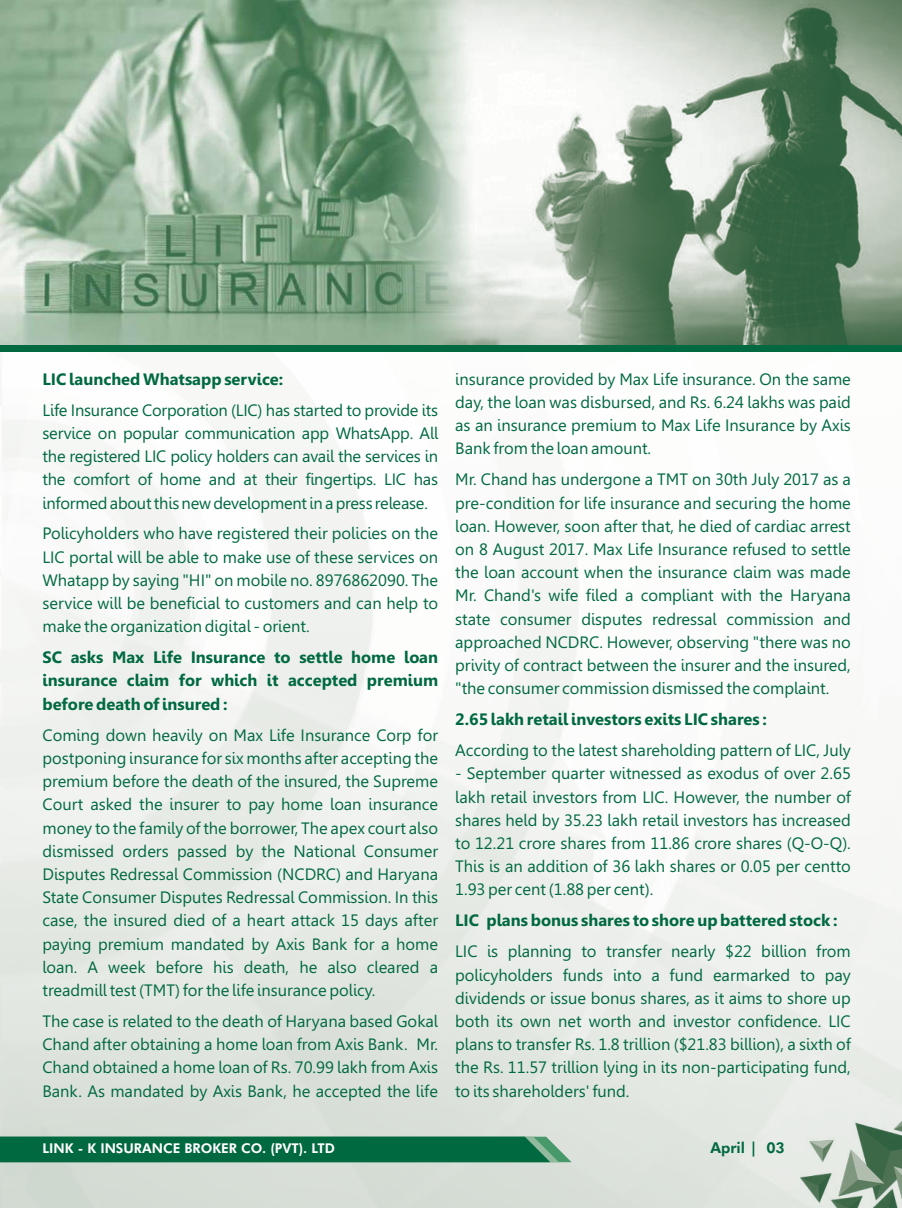
<style>
.page{position:relative;width:902px;height:1208px;background:#fff}
.page>*{position:absolute;margin:0;border:0;box-sizing:border-box;transform-origin:0 0}
.t1{font:16.5px/23.2px "Gisha";color:#006940;text-align:justify}
.t2{font:700 16.5px/23.2px "Gisha";color:#006940;text-align:justify}
.t3{font:800 15px "Futura BT";color:#006940}
.t4{font:800 13.5px "Futura BT";color:#fff}
</style>
<div class="page">
<img style="left:0;top:351px;width:901px;height:857px">
<img style="left:800px;top:1108px;width:101px;height:100px">
<img style="left:500px;top:0;width:401px;height:345px">
<img style="left:0;top:0;width:500px;height:345px">
<svg style="left:0;top:1136px;width:571px;height:26px;background:#0c7048"></svg>
<div style="left:0;top:345px;width:901px;height:6px;background:#006940"></div>
<p class="t2" style="left:43px;top:369px;width:242px">LIC launched Whatsapp service:</p>
<p class="t1" style="left:42px;top:400px;width:397px">Life Insurance Corporation (LIC) has started to provide its service on popular communication app WhatsApp. All the registered LIC policy holders can avail the services in the comfort of home and at their fingertips. LIC has informedaboutthisnewdevelopmentinapress release.</p>
<p class="t1" style="left:42px;top:523px;width:397px">Policyholders who have registered their policies on the LIC portal will be able to make use of these services on Whatapp by saying "HI" on mobile no. 8976862090. The service will be beneficial to customers and can help to make the organization digital - orient.</p>
<p class="t2" style="left:42px;top:647px;width:397px">SC asks Max Life Insurance to settle home loan insurance claim for which it accepted premium before death of insured :</p>
<p class="t1" style="left:42px;top:725px;width:397px">Coming down heavily on Max Life Insurance Corp for postponing insurance for six months after accepting the premium before the death of the insured, the Supreme Court asked the insurer to pay home loan insurance money to the family of the borrower, The apex court also dismissed orders passed by the National Consumer Disputes Redressal Commission (NCDRC) and Haryana State Consumer Disputes Redressal Commission. In this case, the insured died of a heart attack 15 days after paying premium mandated by Axis Bank for a home loan. A week before his death, he also cleared a treadmill test (TMT) for the life insurance policy.</p>
<p class="t1" style="left:42px;top:1011px;width:397px">The case is related to the death of Haryana based Gokal Chand after obtaining a home loan from Axis Bank. Mr.<br>Chand obtained a home loan of Rs. 70.99 lakh from Axis Bank. As mandated by Axis Bank, he accepted the life</p>
<p class="t1" style="left:455px;top:369px;width:397px">insurance provided by Max Life insurance. On the same day, the loan was disbursed, and Rs. 6.24 lakhs was paid as an insurance premium to Max Life Insurance by Axis Bank from the loan amount.</p>
<p class="t1" style="left:455px;top:469px;width:397px">Mr. Chand has undergone a TMT on 30th July 2017 as a pre-condition for life insurance and securing the home loan. However, soon after that, he died of cardiac arrest on 8 August 2017. Max Life Insurance refused to settle the loan account when the insurance claim was made Mr. Chand's wife filed a compliant with the Haryana state consumer disputes redressal commission and approached NCDRC. However, observing "there was no privity of contract between the insurer and the insured, "the consumer commission dismissed the complaint.</p>
<p class="t2" style="left:455px;top:709px;width:313px">2.65 lakh retail investors exits LIC shares :</p>
<p class="t1" style="left:455px;top:740px;width:397px">According to the latest shareholding pattern of LIC, July</p>
<p class="t1" style="left:455px;top:763px;width:397px">- September quarter witnessed as exodus of over 2.65 lakh retail investors from LIC. However, the number of shares held by 35.23 lakh retail investors has increased to 12.21 crore shares from 11.86 crore shares (Q-O-Q).<br>This is an addition of 36 lakh shares or 0.05 per centto 1.93 per cent (1.88 per cent).</p>
<p class="t2" style="left:455px;top:910px;width:384px">LIC plans bonus shares to shore up battered stock :</p>
<p class="t1" style="left:455px;top:941px;width:397px">LIC is planning to transfer nearly $22 billion from policyholders funds into a fund earmarked to pay dividends or issue bonus shares, as it aims to shore up both its own net worth and investor confidence. LIC plans to transfer Rs. 1.8 trillion ($21.83 billion), a sixth of the Rs. 11.57 trillion lying in its non-participating fund, to its shareholders' fund.</p>
<p class="t4" style="left:43px;top:1142px;width:294px">LINK - K INSURANCE BROKER CO. (PVT). LTD</p>
<p class="t3" style="left:710px;top:1142px;width:76px">April | 03</p>
</div>
